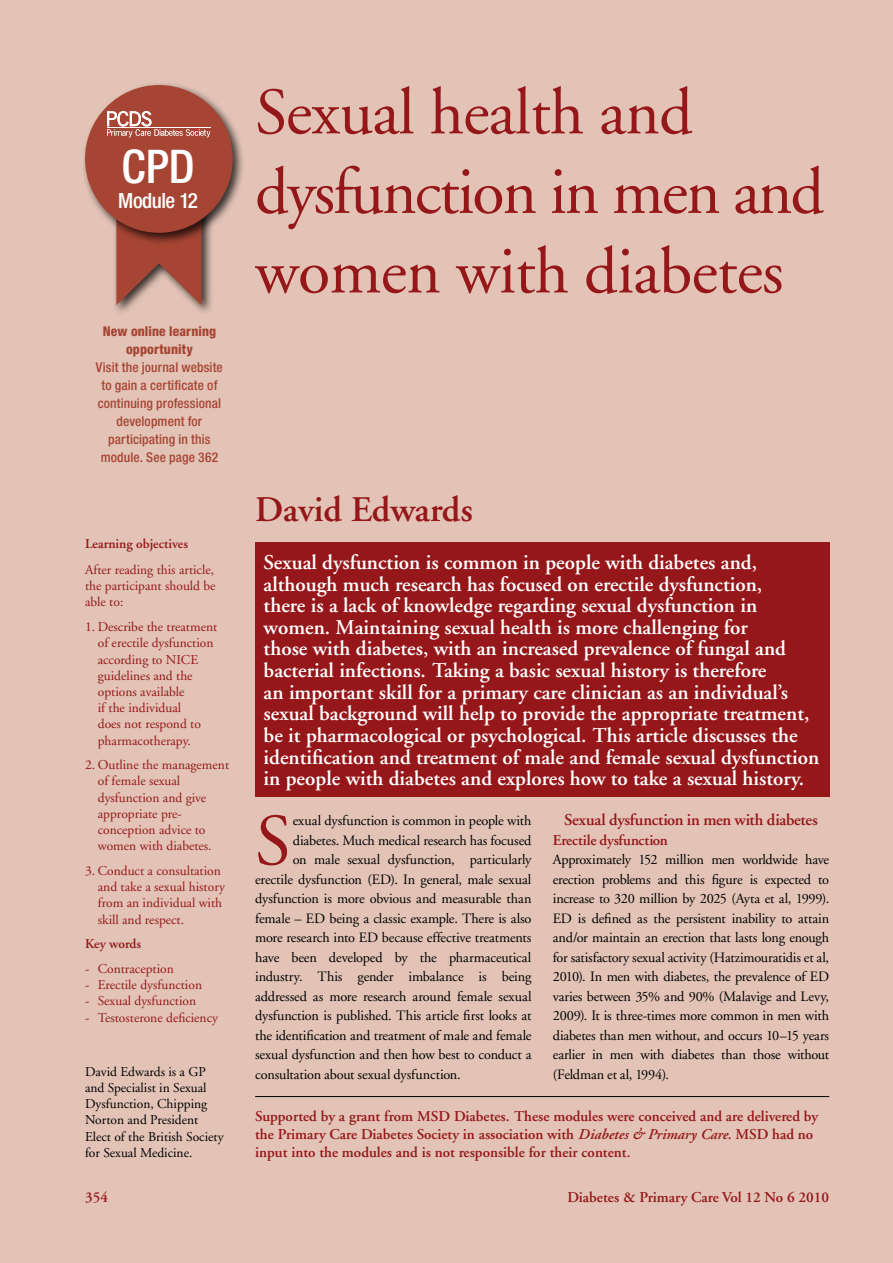
<style>
.page{position:relative;width:893px;height:1263px;background:#e2c3b6}
.page>*{position:absolute;margin:0;border:0;box-sizing:border-box;transform-origin:0 0}
.t1{font:73.05px "Adobe Garamond";color:#96171a}
.t2{font:66px/79.5px "Adobe Garamond";letter-spacing:-.01em;color:#96171a}
.t3{font:500 condensed 46.5px "Helvetica Neue";color:#fff}
.t4{font:600 36px "Adobe Garamond";color:#96171a}
.t5{font:600 21px/21.6px "Adobe Garamond";color:#fff}
.t6{font:500 condensed 21px "Helvetica Neue";letter-spacing:-.025em;color:#fff}
.t7{font:600 16.5px "Adobe Garamond";letter-spacing:-.015em;color:#96171a}
.t8{font:600 15px/18px "Adobe Garamond";color:#96171a}
.t9{font:14.25px/19.5px "Adobe Garamond";letter-spacing:-.01em;color:#000;text-align:justify}
.t10{font:13.5px/16.2px "Adobe Garamond";color:#96171a}
.t11{font:13.5px/16.2px "Adobe Garamond";color:#000}
.t12{font:500 condensed 13.5px/18px "Helvetica Neue";letter-spacing:.01em;color:#a74534;text-align:center}
.t13{font:800 condensed 13.5px/18px "Helvetica Neue";letter-spacing:.01em;color:#a74534;text-align:center}
.t14{font:600 13.5px "Adobe Garamond";color:#96171a}
.s1{font-style:italic}
</style>
<div class="page">
<div style="left:255px;top:542px;width:574px;height:255px;background:#96171a"></div>
<hr style="left:255px;top:1096px;width:574px;height:1px;background:#000">
<div style="left:112px;top:188px;width:102px;height:128px;background:#000;opacity:.75"></div>
<svg style="left:116px;top:245px;width:85px;height:60px"></svg>
<div style="left:81px;top:81px;width:164px;height:164px;background:#000;opacity:.75"></div>
<div style="left:85px;top:85px;width:148px;height:148px;background:#a74534;border-radius:50%"></div>
<svg style="left:107px;top:111px;width:103px;height:26px"></svg>
<hr style="left:107px;top:128px;width:104px;height:1px;background:#fff">
<h3 class="t3" style="left:122px;top:139px;width:75px">CPD</h3>
<h3 class="t6" style="left:118px;top:188px;width:81px">Module 12</h3>
<p class="t13" style="left:103px;top:322px;width:115px">New online learning opportunity</p>
<p class="t12" style="left:96px;top:358px;width:128px">Visit the journal website to gain a certificate of continuing professional development for participating in this module. See page 362</p>
<p class="t14" style="left:85px;top:536px;width:104px">Learning objectives</p>
<p class="t10" style="left:85px;top:562px;width:132px;text-align:justify">After reading this article, the participant should be able to:</p>
<p class="t10" style="left:98px;top:619px;width:121px;text-indent:-13px">1. Describe the treatment of erectile dysfunction according to NICE guidelines and the options available<br>if the individual<br>does not respond to pharmacotherapy.</p>
<p class="t10" style="left:98px;top:757px;width:133px;text-indent:-13px">2. Outline the management of female sexual dysfunction and give appropriate pre&shy;conception advice to women with diabetes.</p>
<p class="t10" style="left:98px;top:863px;width:129px;text-indent:-13px">3. Conduct a consultation and take a sexual history from an individual with skill and respect.</p>
<p class="t14" style="left:85px;top:936px;width:58px">Key words</p>
<p class="t10" style="left:85px;top:961px;width:90px">- Contraception</p>
<p class="t10" style="left:85px;top:977px;width:119px">- Erectile dysfunction</p>
<p class="t10" style="left:85px;top:993px;width:113px">- Sexual dysfunction</p>
<p class="t10" style="left:85px;top:1009px;width:134px">- Testosterone deficiency</p>
<p class="t11" style="left:85px;top:1064px;width:140px">David Edwards is a GP and Specialist in Sexual<br>Dysfunction, Chipping<br>Norton and President<br>Elect of the British Society for Sexual Medicine.</p>
<h2 class="t2" style="left:255px;top:74px;width:570px">Sexual health and dysfunction in men and women with diabetes</h2>
<h3 class="t4" style="left:255px;top:490px;width:219px">David Edwards</h3>
<p class="t5" style="left:264px;top:552px;width:557px">Sexual dysfunction is common in people with diabetes and, although much research has focused on erectile dysfunction,<br>there is a lack of knowledge regarding sexual dysfunction in women. Maintaining sexual health is more challenging for<br>those with diabetes, with an increased prevalence of fungal and bacterial infections. Taking a basic sexual history is therefore<br>an important skill for a primary care clinician as an individual’s sexual background will help to provide the appropriate treatment, be it pharmacological or psychological. This article discusses the identification and treatment of male and female sexual dysfunction in people with diabetes and explores how to take a sexual history.</p>
<h1 class="t1" style="left:255px;top:802px;width:37px">S</h1>
<p class="t9" style="left:293px;top:811px;width:240px">exual dysfunction is common in people with</p>
<p class="t9" style="left:293px;top:831px;width:240px">diabetes. Much medical research has focused</p>
<p class="t9" style="left:293px;top:850px;width:240px">on male sexual dysfunction, particularly</p>
<p class="t9" style="left:255px;top:870px;width:278px">erectile dysfunction (ED). In general, male sexual</p>
<p class="t9" style="left:255px;top:889px;width:278px">dysfunction is more obvious and measurable than</p>
<p class="t9" style="left:255px;top:909px;width:278px">female – ED being a classic example. There is also</p>
<p class="t9" style="left:255px;top:928px;width:278px">more research into ED because effective treatments</p>
<p class="t9" style="left:255px;top:948px;width:278px">have been developed by the pharmaceutical</p>
<p class="t9" style="left:255px;top:967px;width:278px">industry. This gender imbalance is being</p>
<p class="t9" style="left:255px;top:987px;width:278px">addressed as more research around female sexual</p>
<p class="t9" style="left:255px;top:1006px;width:278px">dysfunction is published. This article first looks at</p>
<p class="t9" style="left:255px;top:1026px;width:278px">the identification and treatment of male and female</p>
<p class="t9" style="left:255px;top:1045px;width:278px">sexual dysfunction and then how best to conduct a</p>
<p class="t9" style="left:255px;top:1065px;width:207px">consultation about sexual dysfunction.</p>
<p class="t7" style="left:564px;top:811px;width:255px">Sexual dysfunction in men with diabetes</p>
<p class="t8" style="left:553px;top:831px;width:117px">Erectile dysfunction</p>
<p class="t9" style="left:553px;top:850px;width:278px">Approximately 152 million men worldwide have erection problems and this figure is expected to increase to 320 million by 2025 (Ayta et al, 1999).<br>ED is defined as the persistent inability to attain and/or maintain an erection that lasts long enough for satisfactory sexual activity (Hatzimouratidis et al, 2010). In men with diabetes, the prevalence of ED varies between 35% and 90% (Malavige and Levy, 2009). It is three-times more common in men with diabetes than men without, and occurs 10–15 years earlier in men with diabetes than those without (Feldman et al, 1994).</p>
<p class="t8" style="left:255px;top:1107px;width:565px">Supported by a grant from MSD Diabetes. These modules were conceived and are delivered by the Primary Care Diabetes Society in association with <span class="s1">Diabetes &amp; Primary Care</span>. MSD had no input into the modules and is not responsible for their content.</p>
<p class="t8" style="left:85px;top:1188px;width:24px">354</p>
<p class="t8" style="left:567px;top:1188px;width:263px">Diabetes &amp; Primary Care Vol 12 No 6 2010</p>
</div>
